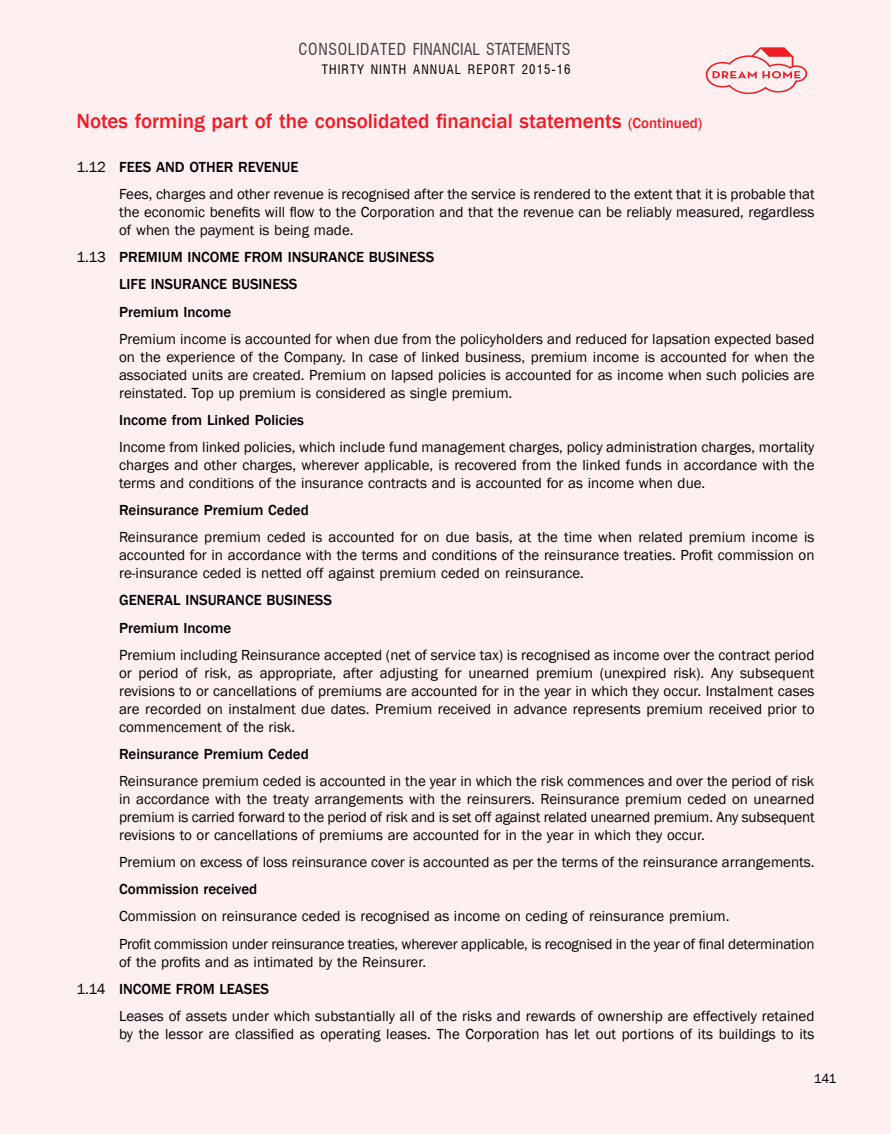
<style>
.page{position:relative;width:891px;height:1134px;background:#feeff0}
.page>*{position:absolute;margin:0;border:0;box-sizing:border-box;transform-origin:0 0}
.t1{font:500 21px "Franklin Gothic";color:#ed1c24}
.t2{font:condensed 16.2px "Swiss 721 BT";color:#414042}
.t3{font:15px/18px "Franklin Gothic";color:#000}
.t4{font:500 15px/27.2px "Franklin Gothic";color:#000}
.t5{font:13.5px "Franklin Gothic";color:#000}
.t6{font:condensed 12.75px "Swiss 721 BT";letter-spacing:.085em;color:#000}
.s1{font-size:15px}
.s2{font-weight:500}
.s3{font-weight:400}
</style>
<div class="page">
<svg style="left:706px;top:47px;width:101px;height:47px"></svg>
<p class="t2" style="left:299px;top:40px;width:274px">CONSOLIDATED FINANCIAL STATEMENTS</p>
<p class="t6" style="left:322px;top:62px;width:250px">THIRTY NINTH ANNUAL REPORT 2015-16</p>
<h1 class="t1" style="left:77px;top:108px;width:627px">Notes forming part of the consolidated financial statements <span class="s1">(Continued)</span></h1>
<p class="t3" style="left:119px;top:154px;width:697px;line-height:27.2px;text-indent:-43px">1.12 <span class="s2">FEES AND OTHER REVENUE<br></span>Fees, charges and other revenue is recognised after the service is rendered to the extent that it is probable that</p>
<p class="t3" style="left:119px;top:204px;width:697px">the economic benefits will flow to the Corporation and that the revenue can be reliably measured, regardless of when the payment is being made.</p>
<p class="t4" style="left:119px;top:244px;width:317px;text-indent:-43px"><span class="s3">1.13</span> PREMIUM INCOME FROM INSURANCE BUSINESS<br>LIFE INSURANCE BUSINESS<br>Premium Income</p>
<p class="t3" style="left:119px;top:330px;width:697px;text-align:justify">Premium income is accounted for when due from the policyholders and reduced for lapsation expected based on the experience of the Company. In case of linked business, premium income is accounted for when the associated units are created. Premium on lapsed policies is accounted for as income when such policies are reinstated. Top up premium is considered as single premium.</p>
<p class="t4" style="left:119px;top:406px;width:187px">Income from Linked Policies</p>
<p class="t3" style="left:119px;top:438px;width:697px;text-align:justify">Income from linked policies, which include fund management charges, policy administration charges, mortality charges and other charges, wherever applicable, is recovered from the linked funds in accordance with the terms and conditions of the insurance contracts and is accounted for as income when due.</p>
<p class="t4" style="left:119px;top:497px;width:191px">Reinsurance Premium Ceded</p>
<p class="t3" style="left:119px;top:529px;width:697px;text-align:justify">Reinsurance premium ceded is accounted for on due basis, at the time when related premium income is accounted for in accordance with the terms and conditions of the reinsurance treaties. Profit commission on re-insurance ceded is netted off against premium ceded on reinsurance.</p>
<p class="t4" style="left:119px;top:587px;width:214px">GENERAL INSURANCE BUSINESS<br>Premium Income</p>
<p class="t3" style="left:119px;top:646px;width:697px;text-align:justify">Premium including Reinsurance accepted (net of service tax) is recognised as income over the contract period or period of risk, as appropriate, after adjusting for unearned premium (unexpired risk). Any subsequent revisions to or cancellations of premiums are accounted for in the year in which they occur. Instalment cases are recorded on instalment due dates. Premium received in advance represents premium received prior to commencement of the risk.</p>
<p class="t4" style="left:119px;top:740px;width:191px">Reinsurance Premium Ceded</p>
<p class="t3" style="left:119px;top:772px;width:697px;text-align:justify">Reinsurance premium ceded is accounted in the year in which the risk commences and over the period of risk in accordance with the treaty arrangements with the reinsurers. Reinsurance premium ceded on unearned premium is carried forward to the period of risk and is set off against related unearned premium. Any subsequent revisions to or cancellations of premiums are accounted for in the year in which they occur.</p>
<p class="t3" style="left:119px;top:853px;width:697px">Premium on excess of loss reinsurance cover is accounted as per the terms of the reinsurance arrangements.</p>
<p class="t4" style="left:119px;top:876px;width:140px">Commission received</p>
<p class="t3" style="left:119px;top:903px;width:697px;line-height:27.2px">Commission on reinsurance ceded is recognised as income on ceding of reinsurance premium.<br>Profit commission under reinsurance treaties, wherever applicable, is recognised in the year of final determination</p>
<p class="t3" style="left:77px;top:948px;width:351px;line-height:27.2px;text-indent:43px">of the profits and as intimated by the Reinsurer.<br>1.14 <span class="s2">INCOME FROM LEASES</span></p>
<p class="t3" style="left:119px;top:1007px;width:697px">Leases of assets under which substantially all of the risks and rewards of ownership are effectively retained by the lessor are classified as operating leases. The Corporation has let out portions of its buildings to its</p>
<p class="t5" style="left:814px;top:1070px;width:24px">141</p>
</div>
